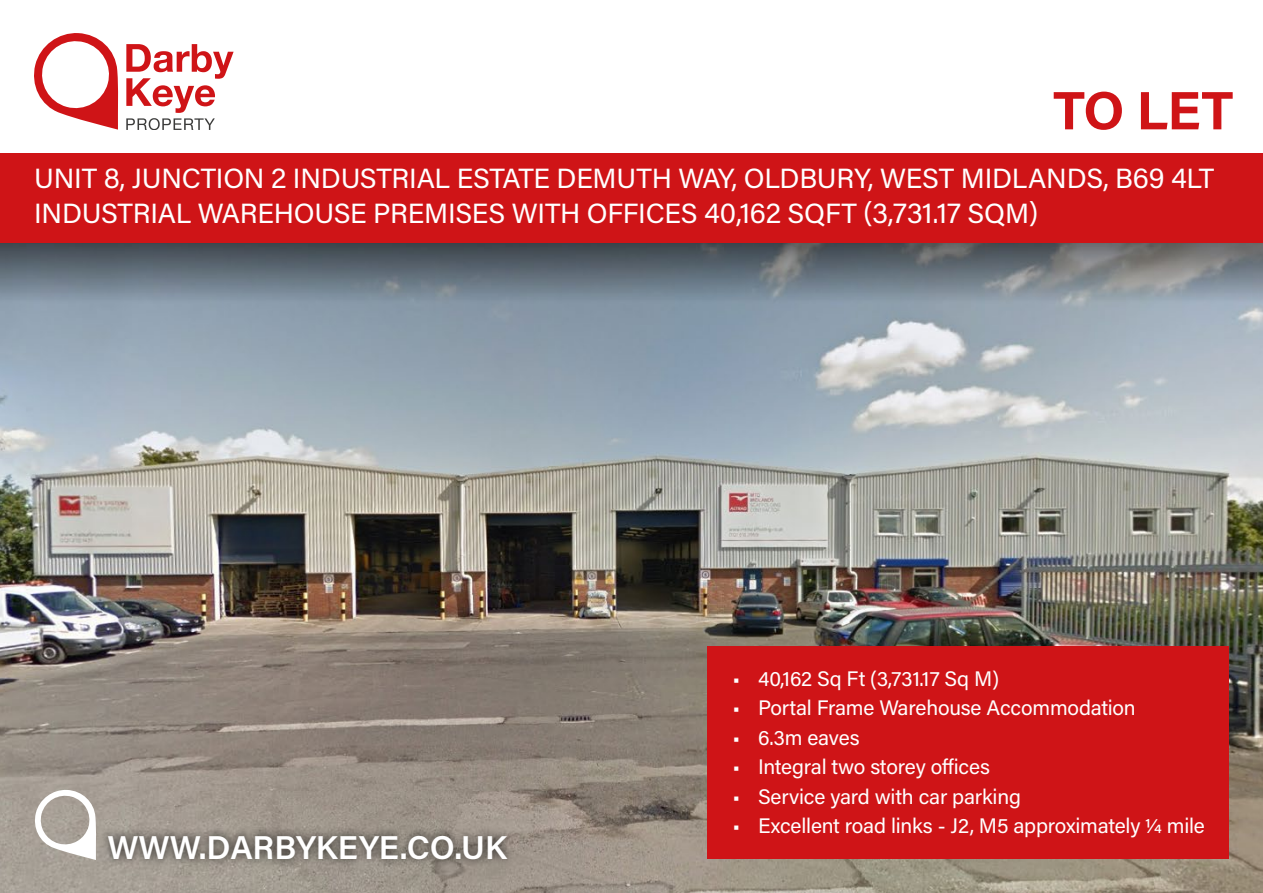
<style>
.page{position:relative;width:1263px;height:893px;background:#fff}
.page>*{position:absolute;margin:0;border:0;box-sizing:border-box;transform-origin:0 0}
.t1{font:700 54px "Acumin Pro";color:#cf1417}
.t2{font:600 33px "Acumin Pro";color:#fff}
.t3{font:27.75px/34.5px "Acumin Pro";letter-spacing:-.01em;color:#fff}
.t4{font:21px "Acumin Pro";letter-spacing:-.01em;color:#fff}
</style>
<div class="page">
<img style="left:0;top:243px;width:1263px;height:650px">
<div style="left:0;top:153px;width:1263px;height:90px;background:#cf1417"></div>
<div style="left:707px;top:646px;width:522px;height:213px;background:#cf1417"></div>
<svg style="left:34px;top:33px;width:85px;height:96px"></svg>
<svg style="left:126px;top:44px;width:108px;height:85px"></svg>
<div style="left:100px;top:826px;width:415px;height:42px;background:#000;opacity:.75"></div>
<svg style="left:35px;top:790px;width:61px;height:70px"></svg>
<h1 class="t1" style="left:1053px;top:72px;width:182px">TO LET</h1>
<h3 class="t3" style="left:34px;top:160px;width:1182px">UNIT 8, JUNCTION 2 INDUSTRIAL ESTATE DEMUTH WAY, OLDBURY, WEST MIDLANDS, B69 4LT<br>INDUSTRIAL WAREHOUSE PREMISES WITH OFFICES 40,162 SQFT (3,731.17 SQM)</h3>
<h2 class="t2" style="left:107px;top:824px;width:401px">WWW.DARBYKEYE.CO.UK</h2>
<p class="t4" style="left:732px;top:664px;width:268px">• 40,162 Sq Ft (3,731.17 Sq M)</p>
<p class="t4" style="left:732px;top:693px;width:405px">• Portal Frame Warehouse Accommodation</p>
<p class="t4" style="left:732px;top:723px;width:129px">• 6.3m eaves</p>
<p class="t4" style="left:732px;top:752px;width:259px">• Integral two storey offices</p>
<p class="t4" style="left:732px;top:782px;width:290px">• Service yard with car parking</p>
<p class="t4" style="left:732px;top:811px;width:474px">• Excellent road links - J2, M5 approximately 1/4 mile</p>
</div>
